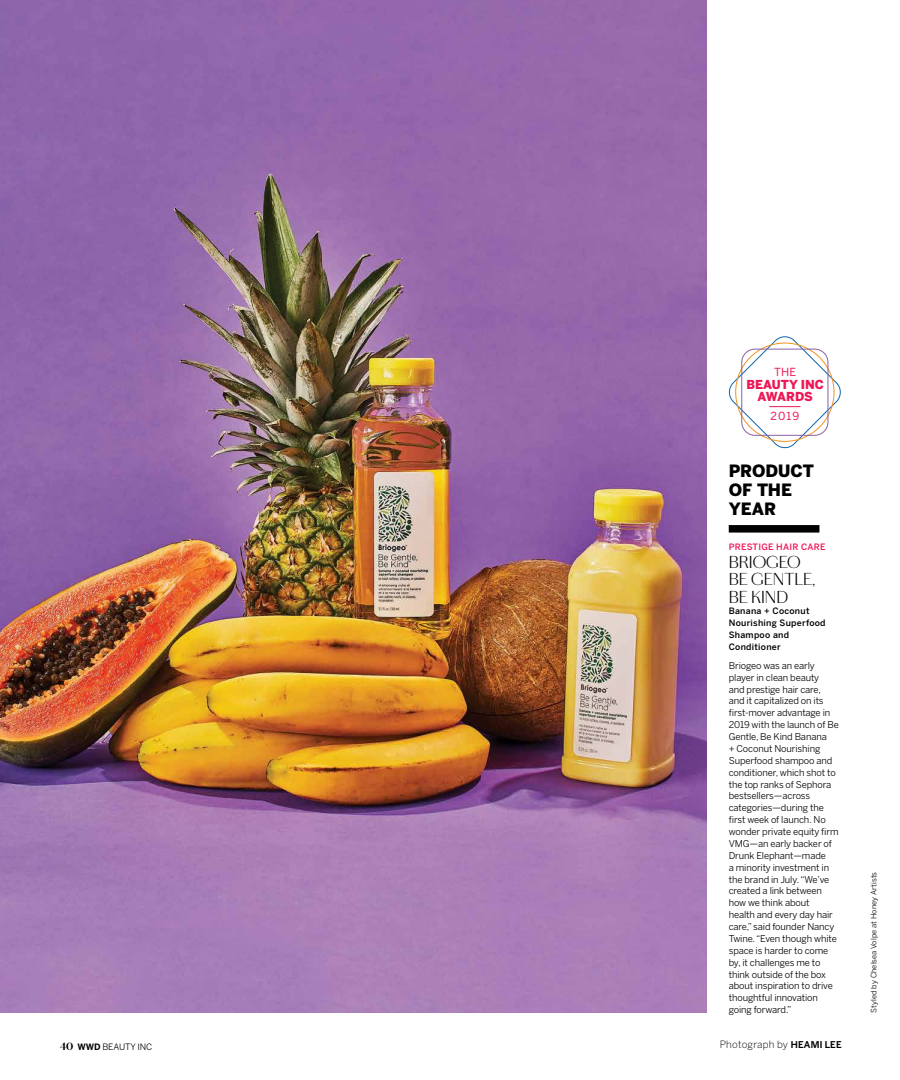
<style>
.page{position:relative;width:900px;height:1080px;background:#fff}
.page>*{position:absolute;margin:0;border:0;box-sizing:border-box;transform-origin:0 0}
.t1{font:300 17.5px/17.5px "Chiswick Sans High Deck";letter-spacing:-.005em;color:#000}
.t2{font:900 16.88px/18.8px "Benton Sans";color:#000}
.t3{font:900 12.38px/12.2px "Benton Sans";color:#ed1756;text-align:center}
.t4{font:11.12px "Benton Sans";letter-spacing:.09em;color:#ed1756}
.t5{font:300 10px "Benton Sans";letter-spacing:.02em;color:#000}
.t6{font:9.38px/11.9px "Benton Sans";letter-spacing:-.01em;color:#000}
.t7{font:500 8.75px/11.9px "Benton Sans";letter-spacing:.03em;color:#000}
.t8{font:500 8.75px "Benton Sans";color:#ed1756}
.t9{font:8.75px "Benton Sans";color:#000}
.t10{font:7.5px "Benton Sans";letter-spacing:.01em;color:#000}
.s1{font-family:"Chiswick Sans High Deck";font-weight:700;font-size:10.62px}
.s2{font-weight:700}
.s3{font-family:"Chiswick Sans Low";font-weight:400}
</style>
<div class="page">
<img style="left:0;top:0;width:706px;height:1012px">
<div style="left:729px;top:525px;width:90px;height:8px;background:#000"></div>
<svg style="left:728px;top:336px;width:113px;height:113px"></svg>
<div style="left:741px;top:349px;width:87px;height:87px;border:1px solid #8a5fa8;border-radius:13px"></div>
<hr style="left:770px;top:406px;width:30px;height:1px;background:#ed1756">
<p class="t9" style="left:60px;top:1041px;width:94px"><span class="s1">40</span> <span class="s2">wwd</span> beauty inc</p>
<p class="t4" style="left:774px;top:366px;width:23px">The</p>
<h3 class="t3" style="left:746px;top:378px;width:79px">BEAUTY INC<br>AWARDS</h3>
<p class="t4" style="left:770px;top:409px;width:30px">2019</p>
<h2 class="t2" style="left:729px;top:461px;width:87px">PRODUCT<br>OF THE<br>YEAR</h2>
<p class="t8" style="left:729px;top:542px;width:98px">prestige Hair Care</p>
<h1 class="t1" style="left:729px;top:554px;width:88px">BRIOGEO<br>BE GENTLE,<br>BE KIND</h1>
<p class="t7" style="left:729px;top:605px;width:98px">Banana + Coconut<br>Nourishing superfood shampoo and<br>Conditioner</p>
<p class="t6" style="left:729px;top:659px;width:112px">briogeo was an early player in clean beauty<br>and prestige hair care, and it capitalized on its first-mover advantage in<br>2019 with the launch of be<br>Gentle, be Kind banana<br>+ coconut nourishing<br>Superfood shampoo and conditioner, which shot to the top ranks of Sephora bestsellers—across categories—during the first week of launch. no wonder private equity firm<br>VMG—an early backer of<br>Drunk elephant—made<br>a minority investment in the brand in July. “We’ve created a link between how we think about<br>health and every day hair care,” said founder nancy twine. “even though white space is harder to come by, it challenges me to think outside of the box about inspiration to drive thoughtful innovation going forward.”</p>
<p class="t5" style="left:720px;top:1039px;width:123px">Photograph by <span class="s3">HEAMI LEE</span></p>
<p class="t10" style="left:869px;top:1012px;width:142px;rotate:-90deg">Styled by chelsea Volpe at Honey artists</p>
</div>
